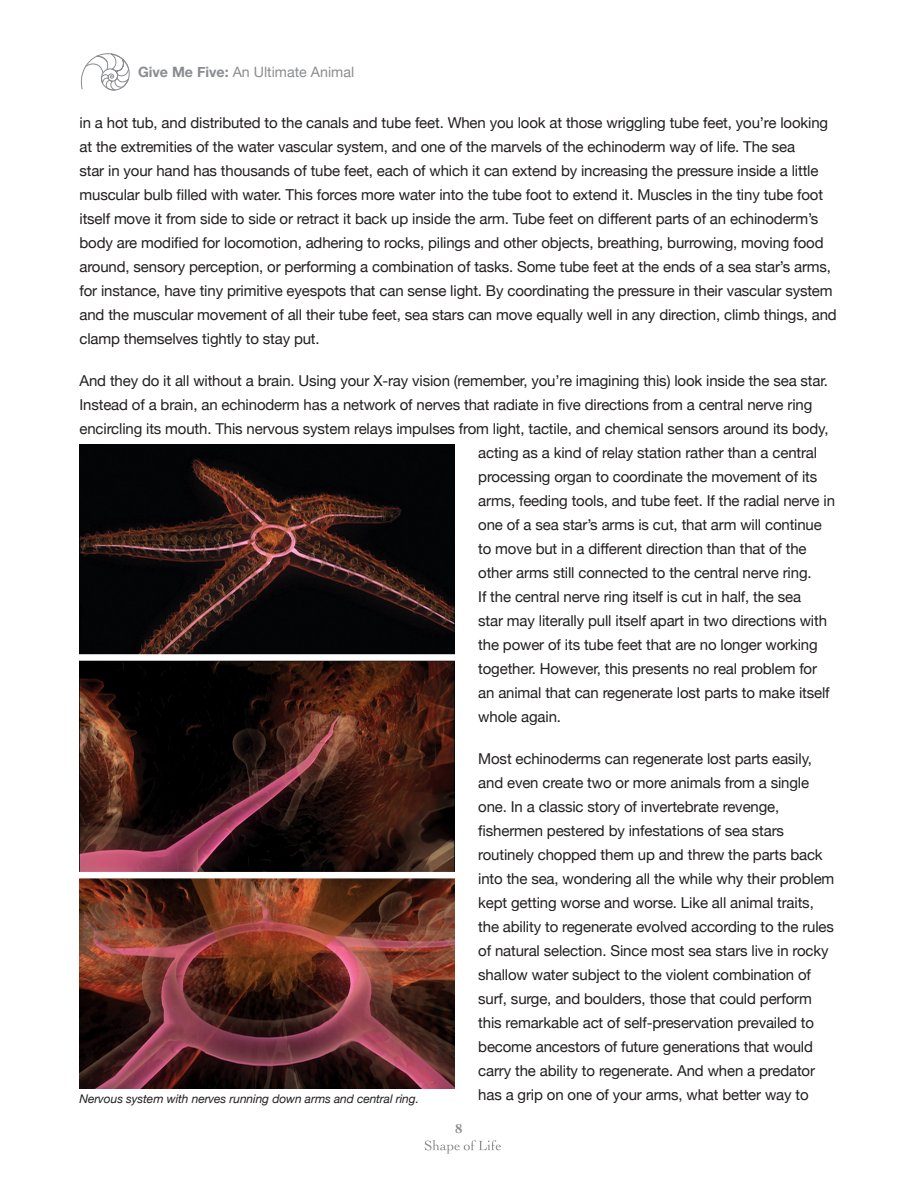
<style>
.page{position:relative;width:918px;height:1188px;background:#fff}
.page>*{position:absolute;margin:0;border:0;box-sizing:border-box;transform-origin:0 0}
.t1{font:15px/24px "Helvetica Neue";letter-spacing:-.01em;color:#231f20}
.t2{font:14.25px "Helvetica Neue";color:#8a8c8f}
.t3{font:700 13.5px "Cochin";color:#8a8c8f}
.t4{font:italic 12px "Helvetica Neue";letter-spacing:-.01em;color:#231f20}
.s1{font-weight:700}
</style>
<div class="page">
<svg style="left:425px;top:1140px;width:76px;height:14px"></svg>
<svg style="left:80px;top:53px;width:50px;height:38px"></svg>
<img style="left:80px;top:444px;width:374px;height:645px">
<p class="t2" style="left:138px;top:62px;width:218px"><span class="s1">Give Me Five:</span> An Ultimate Animal</p>
<p class="t1" style="left:80px;top:112px;width:759px">in a hot tub, and distributed to the canals and tube feet. When you look at those wriggling tube feet, you’re looking at the extremities of the water vascular system, and one of the marvels of the echinoderm way of life. The sea<br>star in your hand has thousands of tube feet, each of which it can extend by increasing the pressure inside a little muscular bulb filled with water. This forces more water into the tube foot to extend it. Muscles in the tiny tube foot itself move it from side to side or retract it back up inside the arm. Tube feet on different parts of an echinoderm’s body are modified for locomotion, adhering to rocks, pilings and other objects, breathing, burrowing, moving food around, sensory perception, or performing a combination of tasks. Some tube feet at the ends of a sea star’s arms, for instance, have tiny primitive eyespots that can sense light. By coordinating the pressure in their vascular system and the muscular movement of all their tube feet, sea stars can move equally well in any direction, climb things, and clamp themselves tightly to stay put.</p>
<p class="t1" style="left:80px;top:370px;width:750px">And they do it all without a brain. Using your X-ray vision (remember, you’re imagining this) look inside the sea star.</p>
<p class="t1" style="left:80px;top:394px;width:734px">Instead of a brain, an echinoderm has a network of nerves that radiate in five directions from a central nerve ring</p>
<p class="t1" style="left:80px;top:418px;width:751px">encircling its mouth. This nervous system relays impulses from light, tactile, and chemical sensors around its body,</p>
<p class="t1" style="left:478px;top:442px;width:340px">acting as a kind of relay station rather than a central</p>
<p class="t1" style="left:478px;top:466px;width:340px">processing organ to coordinate the movement of its</p>
<p class="t1" style="left:478px;top:490px;width:358px">arms, feeding tools, and tube feet. If the radial nerve in</p>
<p class="t1" style="left:478px;top:514px;width:345px">one of a sea star’s arms is cut, that arm will continue</p>
<p class="t1" style="left:478px;top:538px;width:330px">to move but in a different direction than that of the</p>
<p class="t1" style="left:478px;top:562px;width:335px">other arms still connected to the central nerve ring.</p>
<p class="t1" style="left:478px;top:586px;width:324px">If the central nerve ring itself is cut in half, the sea</p>
<p class="t1" style="left:478px;top:610px;width:350px">star may literally pull itself apart in two directions with</p>
<p class="t1" style="left:478px;top:634px;width:341px">the power of its tube feet that are no longer working</p>
<p class="t1" style="left:478px;top:658px;width:340px">together. However, this presents no real problem for</p>
<p class="t1" style="left:478px;top:682px;width:353px">an animal that can regenerate lost parts to make itself</p>
<p class="t1" style="left:478px;top:706px;width:84px">whole again.</p>
<p class="t1" style="left:478px;top:748px;width:358px">Most echinoderms can regenerate lost parts easily, and even create two or more animals from a single one. In a classic story of invertebrate revenge, fishermen pestered by infestations of sea stars routinely chopped them up and threw the parts back into the sea, wondering all the while why their problem kept getting worse and worse. Like all animal traits, the ability to regenerate evolved according to the rules of natural selection. Since most sea stars live in rocky shallow water subject to the violent combination of surf, surge, and boulders, those that could perform this remarkable act of self-preservation prevailed to become ancestors of future generations that would carry the ability to regenerate. And when a predator</p>
<p class="t4" style="left:80px;top:1091px;width:341px">Nervous system with nerves running down arms and central ring.</p>
<p class="t1" style="left:478px;top:1084px;width:332px">has a grip on one of your arms, what better way to</p>
<p class="t3" style="left:455px;top:1120px;width:9px">8</p>
</div>
